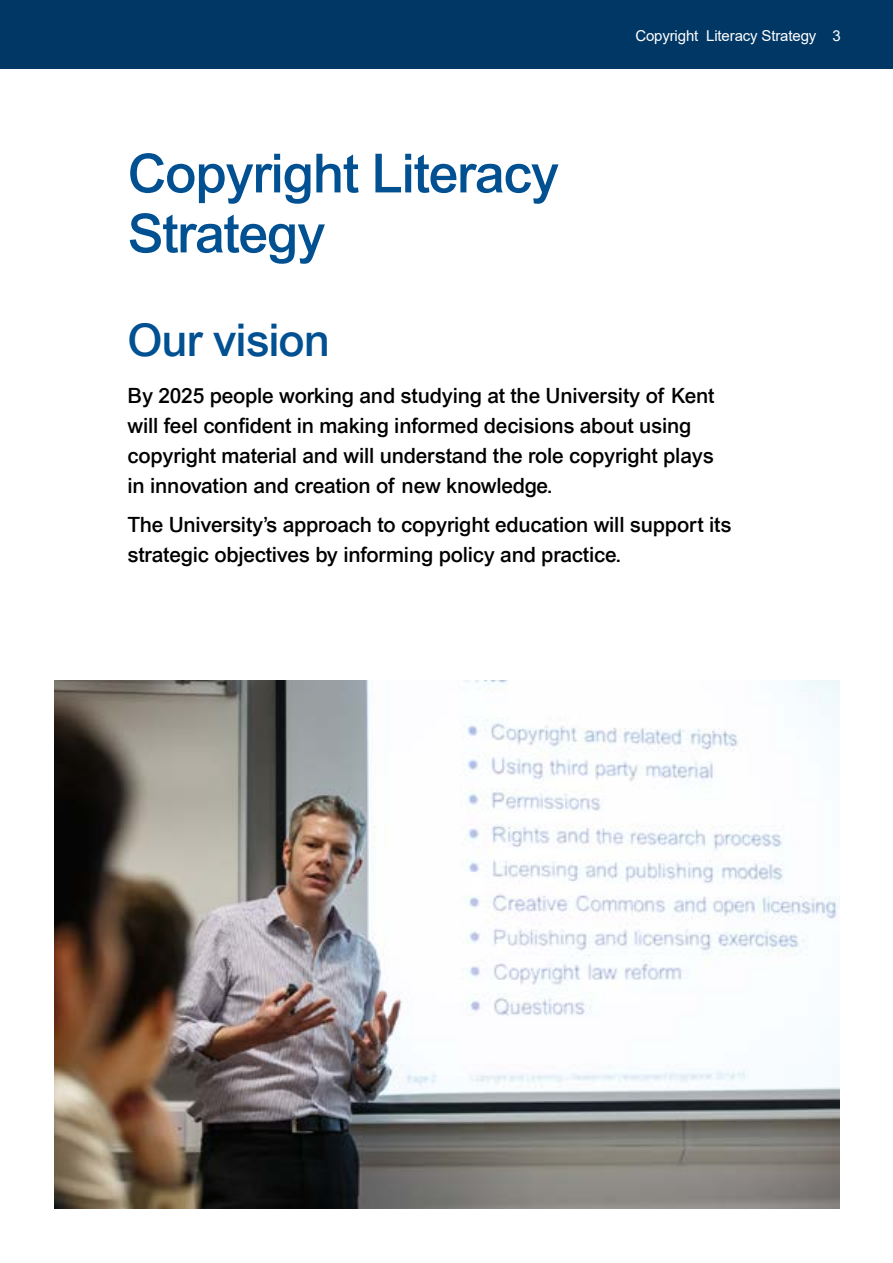
<style>
.page{position:relative;width:893px;height:1263px;background:#fff}
.page>*{position:absolute;margin:0;border:0;box-sizing:border-box;transform-origin:0 0}
.subhead{font:500 54px/60px "Arial";letter-spacing:-.025em;color:#005092}
.subhead-2{font:500 45px "Arial";letter-spacing:-.025em;color:#005092}
.t1{font:500 21px/30px "Arial";letter-spacing:-.01em;color:#000}
.t2{font:15px "Arial";letter-spacing:-.01em;color:#fff}
</style>
<div class="page">
<div style="left:0;top:0;width:893px;height:68px;background:#003764"></div>
<img style="left:54px;top:681px;width:786px;height:528px">
<p class="subhead" style="left:128px;top:143px;width:433px">Copyright Literacy<br>Strategy</p>
<p class="t2" style="left:635px;top:25px;width:207px">Copyright Literacy Strategy 3</p>
<p class="subhead-2" style="left:128px;top:314px;width:204px">Our vision</p>
<p class="t1" style="left:128px;top:381px;width:588px">By 2025 people working and studying at the University of Kent will feel confident in making informed decisions about using copyright material and will understand the role copyright plays in innovation and creation of new knowledge.</p>
<p class="t1" style="left:128px;top:509px;width:605px">The University’s approach to copyright education will support its strategic objectives by informing policy and practice.</p>
</div>
